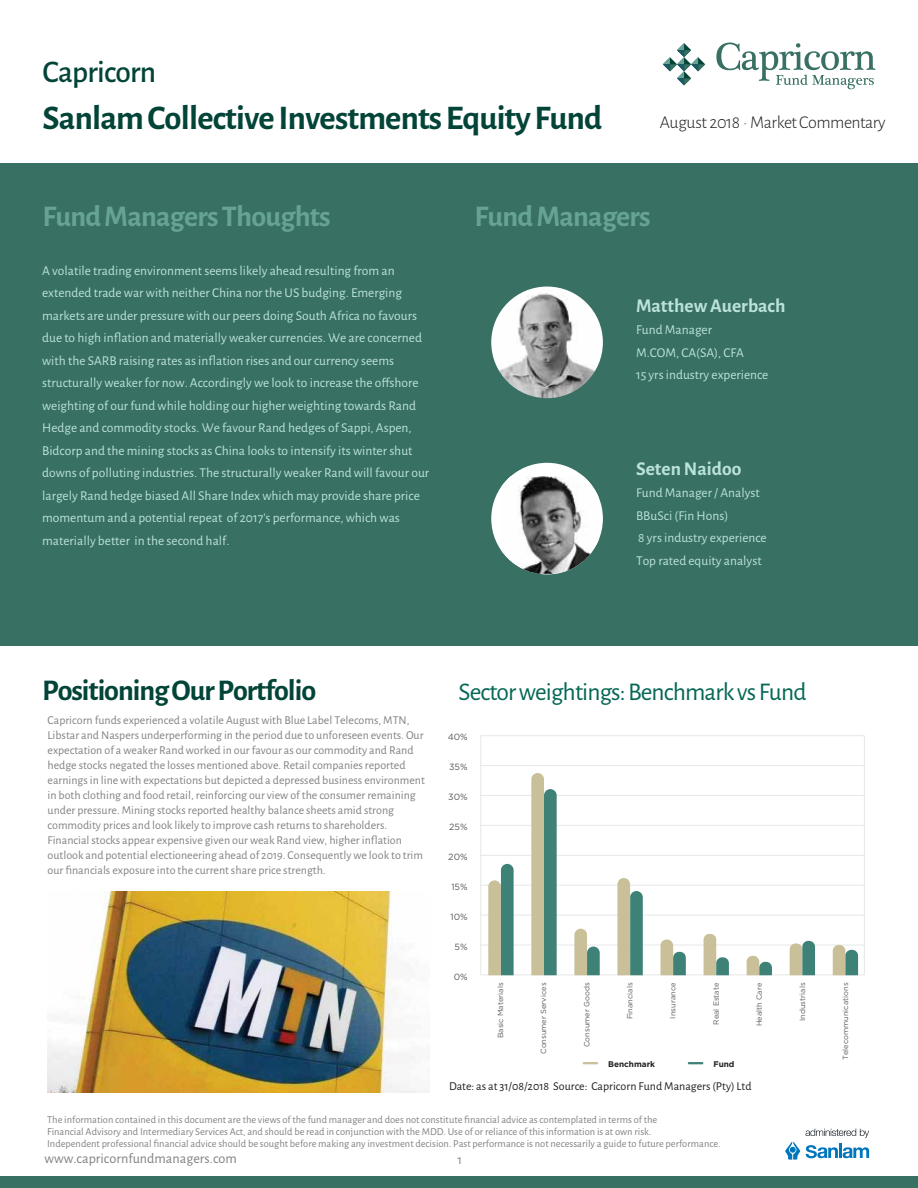
<style>
.page{position:relative;width:918px;height:1188px;background:#fff}
.page>*{position:absolute;margin:0;border:0;box-sizing:border-box;transform-origin:0 0}
.t1{font:700 34.5px "Alegreya Sans";letter-spacing:-.025em;color:#034439}
.t2{font:500 31.5px "Alegreya Sans";letter-spacing:-.025em;color:#034439}
.t3{font:700 30px "Alegreya Sans";letter-spacing:-.025em;color:#67a297}
.t4{font:700 30px "Alegreya Sans";letter-spacing:-.035em;color:#034439}
.t5{font:25.5px "Alegreya Sans";letter-spacing:-.035em;color:#066755}
.t6{font:700 19.5px "Alegreya Sans";color:#bbe2dc}
.t7{font:300 18px "Alegreya Sans";letter-spacing:-.025em;color:#231f20}
.t8{font:14.25px "Alegreya Sans";color:#808285}
.t9{font:13.5px/22.5px "Alegreya Sans";color:#bbe2dc}
.t10{font:12px/15px "Alegreya Sans";color:#808285}
.t11{font:12px "Alegreya Sans";color:#231f20}
.t12{font:10.5px/12px "Alegreya Sans";color:#808285}
.t13{font:9px "Gotham";color:#595a5c}
.t14{font:700 8.25px "Gotham";color:#231f20}
.t15{font:7.5px "Gotham";color:#595a5c}
.s1{color:#387063}
</style>
<div class="page">
<hr style="left:839px;top:1144px;width:3px;height:14px;background:#0076bc">
<svg style="left:806px;top:1145px;width:63px;height:13px"></svg>
<svg style="left:785px;top:1142px;width:15px;height:18px"></svg>
<svg style="left:806px;top:1129px;width:63px;height:9px"></svg>
<div style="left:0;top:163px;width:918px;height:483px;background:#387063"></div>
<div style="left:0;top:1177px;width:918px;height:11px;background:#387063"></div>
<img style="left:491px;top:287px;width:112px;height:111px;border-radius:56px">
<div style="left:491px;top:463px;width:112px;height:111px;background:#fff;border-radius:50%"></div>
<img style="left:501px;top:476px;width:98px;height:98px">
<svg style="left:716px;top:43px;width:159px;height:46px"></svg>
<svg style="left:663px;top:43px;width:42px;height:42px"></svg>
<hr style="left:481px;top:735px;width:383px;height:1px;background:#e6e7e7">
<hr style="left:481px;top:825px;width:383px;height:1px;background:#e6e7e7">
<hr style="left:481px;top:795px;width:383px;height:1px;background:#e6e7e7">
<hr style="left:481px;top:765px;width:383px;height:1px;background:#e6e7e7">
<hr style="left:481px;top:855px;width:383px;height:1px;background:#e6e7e7">
<hr style="left:481px;top:885px;width:383px;height:1px;background:#e6e7e7">
<hr style="left:481px;top:975px;width:383px;height:1px;background:#e6e7e7">
<hr style="left:481px;top:736px;width:1px;height:239px;background:#e6e7e7">
<hr style="left:864px;top:736px;width:1px;height:239px;background:#e6e7e7">
<hr style="left:481px;top:915px;width:383px;height:1px;background:#e6e7e7">
<hr style="left:481px;top:945px;width:383px;height:1px;background:#e6e7e7">
<svg style="left:688px;top:1062px;width:15px;height:2px"></svg>
<svg style="left:583px;top:1062px;width:15px;height:2px"></svg>
<svg style="left:747px;top:956px;width:25px;height:19px"></svg>
<svg style="left:704px;top:934px;width:25px;height:41px"></svg>
<svg style="left:833px;top:945px;width:25px;height:30px"></svg>
<svg style="left:661px;top:940px;width:25px;height:35px"></svg>
<svg style="left:617px;top:878px;width:26px;height:97px;background:#95ad96"></svg>
<svg style="left:574px;top:929px;width:26px;height:46px"></svg>
<svg style="left:488px;top:864px;width:26px;height:111px;background:#8ba994"></svg>
<svg style="left:790px;top:941px;width:25px;height:34px"></svg>
<svg style="left:531px;top:773px;width:26px;height:202px;background:#8ea891"></svg>
<img style="left:48px;top:891px;width:382px;height:202px">
<h2 class="t2" style="left:43px;top:50px;width:115px">Capricorn</h2>
<h1 class="t1" style="left:43px;top:93px;width:561px">Sanlam CollectiveInvestments Equity Fund</h1>
<h3 class="t7" style="left:660px;top:111px;width:227px">August 2018 <span class="s1">•</span> Market Commentary</h3>
<h3 class="t3" style="left:43px;top:194px;width:290px">FundManagers Thoughts</h3>
<h3 class="t3" style="left:475px;top:194px;width:178px">FundManagers</h3>
<p class="t9" style="left:42px;top:259px;width:389px">A volatile trading environment seems likely ahead resulting from an extended trade war with neither China nor the US budging. Emerging markets are under pressure with our peers doing South Africa no favours due to high inflation and materially weaker currencies. We are concerned with the SARB raising rates as inflation rises and our currency seems structurally weaker for now. Accordingly we look to increase the offshore weighting of our fund while holding our higher weighting towards Rand Hedge and commodity stocks. We favour Rand hedges of Sappi, Aspen, Bidcorp and the mining stocks as China looks to intensify its winter shut downs of polluting industries. The structurally weaker Rand will favour our largely Rand hedge biased All Share Index which may provide share price momentum and a potential repeat of 2017's performance, which was materially better in the second half.</p>
<h3 class="t6" style="left:636px;top:291px;width:151px">Matthew Auerbach</h3>
<p class="t9" style="left:636px;top:318px;width:134px">Fund Manager<br>M.COM, CA(SA), CFA<br>15 yrs industry experience</p>
<h3 class="t6" style="left:636px;top:454px;width:107px">Seten Naidoo</h3>
<p class="t9" style="left:636px;top:481px;width:132px">Fund Manager / Analyst<br>BBuSci (Fin Hons)<br>8 yrs industry experience<br>Top rated equity analyst</p>
<h3 class="t4" style="left:42px;top:669px;width:276px">Positioning Our Portfolio</h3>
<p class="t10" style="left:48px;top:712px;width:379px">Capricorn funds experienced a volatile August with Blue Label Telecoms, MTN, Libstar and Naspers underperforming in the period due to unforeseen events. Our expectation of a weaker Rand worked in our favour as our commodity and Rand hedge stocks negated the losses mentioned above. Retail companies reported earnings in line with expectations but depicted a depressed business environment in both clothing and food retail, reinforcing our view of the consumer remaining under pressure. Mining stocks reported healthy balance sheets amid strong commodity prices and look likely to improve cash returns to shareholders.<br>Financial stocks appear expensive given our weak Rand view, higher inflation outlook and potential electioneering ahead of 2019. Consequently we look to trim our financials exposure into the current share price strength.</p>
<h3 class="t5" style="left:459px;top:675px;width:349px">Sectorweightings:Benchmark vsFund</h3>
<p class="t13" style="left:448px;top:731px;width:21px">40%</p>
<p class="t13" style="left:449px;top:761px;width:20px">35%</p>
<p class="t13" style="left:448px;top:791px;width:21px">30%</p>
<p class="t13" style="left:449px;top:821px;width:20px">25%</p>
<p class="t13" style="left:448px;top:851px;width:21px">20%</p>
<p class="t13" style="left:451px;top:881px;width:18px">15%</p>
<p class="t13" style="left:450px;top:911px;width:19px">10%</p>
<p class="t13" style="left:455px;top:941px;width:15px">5%</p>
<p class="t13" style="left:454px;top:971px;width:15px">0%</p>
<p class="t15" style="left:496px;top:1038px;width:57px;rotate:-90deg">Basic Materials</p>
<p class="t15" style="left:539px;top:1054px;width:73px;rotate:-90deg">Consumer Services</p>
<p class="t15" style="left:582px;top:1047px;width:66px;rotate:-90deg">Consumer Goods</p>
<p class="t15" style="left:625px;top:1019px;width:38px;rotate:-90deg">Financials</p>
<p class="t15" style="left:668px;top:1019px;width:37px;rotate:-90deg">Insurance</p>
<p class="t15" style="left:711px;top:1025px;width:44px;rotate:-90deg">Real Estate</p>
<p class="t15" style="left:754px;top:1026px;width:45px;rotate:-90deg">Health Care</p>
<p class="t14" style="left:608px;top:1059px;width:48px">Benchmark</p>
<p class="t14" style="left:713px;top:1059px;width:23px">Fund</p>
<p class="t11" style="left:449px;top:1078px;width:304px">Date: as at 31/08/2018 Source: Capricorn Fund Managers (Pty) Ltd</p>
<p class="t15" style="left:798px;top:1021px;width:40px;rotate:-90deg">Industrials</p>
<p class="t12" style="left:47px;top:1114px;width:675px">The information contained in this document are the views of the fund manager and does not constitute financial advice as contemplated in terms of the<br>Financial Advisory and Intermediary Services Act, and should be read in conjunction with the MDD. Use of or reliance of this information is at own risk.<br>Independent professional financial advice should be sought before making any investment decision. Past performance is not necessarily a guide to future performance.</p>
<p class="t8" style="left:45px;top:1149px;width:194px">www.capricornfundmanagers.com</p>
<p class="t15" style="left:841px;top:1060px;width:79px;rotate:-90deg">Telecommunications</p>
</div>
